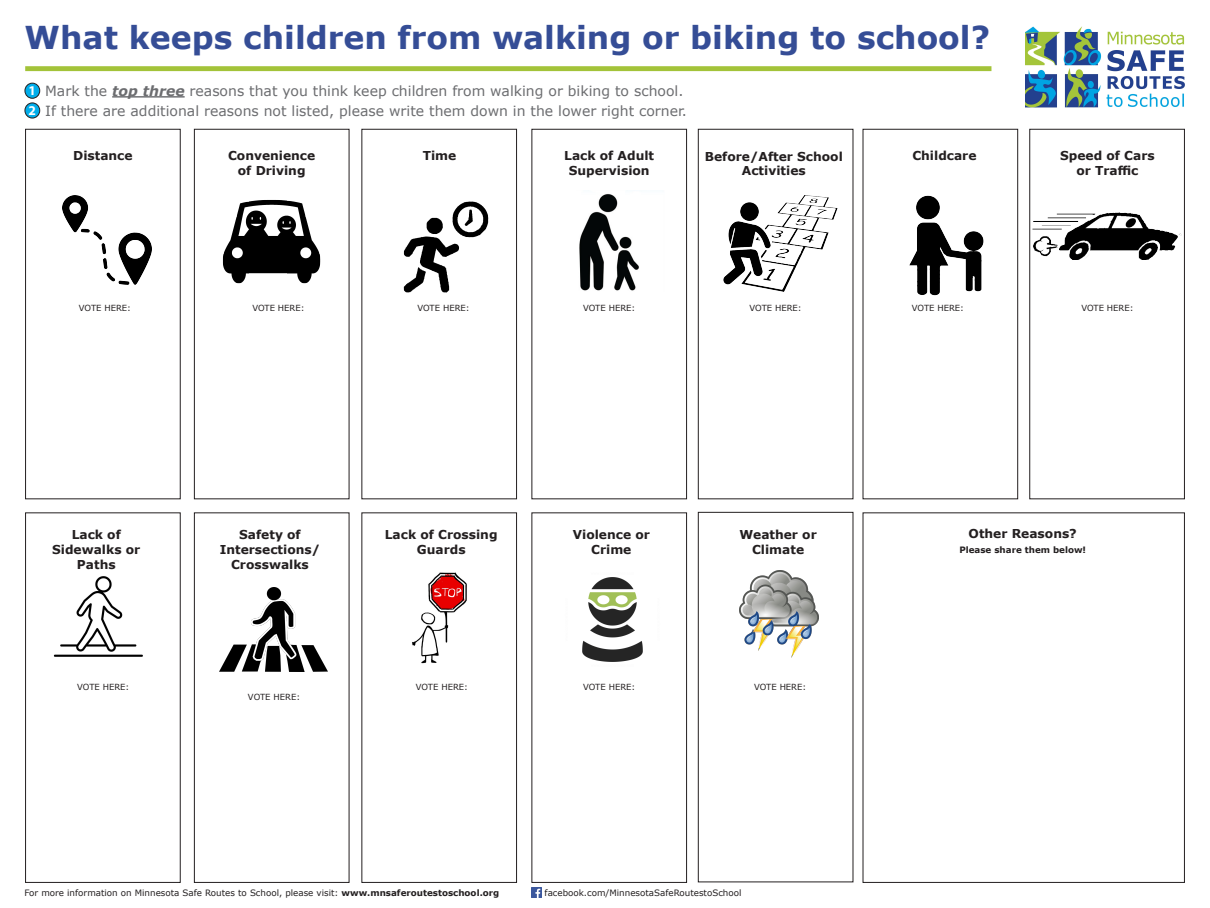
<style>
.page{position:relative;width:1210px;height:908px;background:#fff}
.page>*{position:absolute;margin:0;border:0;box-sizing:border-box;transform-origin:0 0}
.t1{font:700 31.5px "Verdana";color:#354d96}
.t2{font:14px "Verdana";color:#6c6d70}
.t3{font:700 13.44px "Myriad Pro";color:#fff}
.t4{font:700 12.25px/14.7px "Verdana";color:#231f20;text-align:center}
.t5{font:8.75px "Verdana";color:#231f20}
.t6{font:700 8.75px "Verdana";color:#231f20}
.t7{font:8.4px "Verdana";color:#231f20}
.s1{font-weight:700;font-style:italic}
.s2{font-weight:700}
</style>
<div class="page">
<img style="left:412px;top:572px;width:55px;height:92px">
<div style="left:25px;top:129px;width:156px;height:370px;border:1px solid #231f20"></div>
<div style="left:194px;top:129px;width:155px;height:370px;border:1px solid #231f20"></div>
<div style="left:361px;top:129px;width:156px;height:370px;border:1px solid #231f20"></div>
<div style="left:531px;top:129px;width:156px;height:370px;border:1px solid #231f20"></div>
<div style="left:698px;top:129px;width:155px;height:370px;border:1px solid #231f20"></div>
<div style="left:862px;top:129px;width:156px;height:370px;border:1px solid #231f20"></div>
<div style="left:1029px;top:129px;width:155px;height:370px;border:1px solid #231f20"></div>
<div style="left:25px;top:512px;width:156px;height:370px;border:1px solid #231f20"></div>
<div style="left:194px;top:512px;width:155px;height:370px;border:1px solid #231f20"></div>
<div style="left:361px;top:512px;width:156px;height:370px;border:1px solid #231f20"></div>
<div style="left:531px;top:512px;width:156px;height:370px;border:1px solid #231f20"></div>
<div style="left:698px;top:512px;width:155px;height:369px;border:1px solid #231f20"></div>
<img style="left:222px;top:200px;width:99px;height:84px">
<img style="left:62px;top:195px;width:89px;height:89px">
<img style="left:403px;top:201px;width:86px;height:92px">
<img style="left:579px;top:194px;width:60px;height:97px">
<img style="left:909px;top:195px;width:74px;height:100px">
<img style="left:53px;top:576px;width:90px;height:81px">
<img style="left:1032px;top:212px;width:149px;height:47px">
<img style="left:582px;top:577px;width:61px;height:85px">
<hr style="left:112px;top:96px;width:73px;height:1px;background:#6c6d70">
<img style="left:1025px;top:26px;width:160px;height:82px">
<svg style="left:531px;top:887px;width:10px;height:10px"></svg>
<div style="left:25px;top:103px;width:15px;height:15px;background:#00aeeb;border-radius:50%"></div>
<div style="left:25px;top:103px;width:15px;height:15px;border:1px solid #231f20;border-radius:50%"></div>
<div style="left:25px;top:83px;width:15px;height:15px;background:#00aeeb;border-radius:50%"></div>
<div style="left:25px;top:83px;width:15px;height:15px;border:1px solid #231f20;border-radius:50%"></div>
<img style="left:739px;top:570px;width:79px;height:88px">
<img style="left:219px;top:587px;width:108px;height:84px">
<img style="left:723px;top:195px;width:114px;height:96px">
<div style="left:25px;top:66px;width:966px;height:5px;background:#a3c339"></div>
<p class="t1" style="left:25px;top:16px;width:967px">What keeps children from walking or biking to school?</p>
<p class="t3" style="left:29px;top:82px;width:9px">1</p>
<p class="t3" style="left:29px;top:101px;width:9px">2</p>
<p class="t2" style="left:45px;top:81px;width:640px">Mark the <span class="s1">top three</span> reasons that you think keep children from walking or biking to school.</p>
<p class="t2" style="left:45px;top:101px;width:643px">If there are additional reasons not listed, please write them down in the lower right corner.</p>
<p class="t4" style="left:73px;top:148px;width:61px">Distance</p>
<p class="t4" style="left:228px;top:148px;width:89px">Convenience of Driving</p>
<p class="t4" style="left:564px;top:148px;width:91px">Lack of Adult</p>
<p class="t4" style="left:912px;top:148px;width:66px">Childcare</p>
<p class="t4" style="left:569px;top:162px;width:82px">Supervision</p>
<p class="t4" style="left:423px;top:148px;width:35px">Time</p>
<p class="t4" style="left:705px;top:148px;width:140px">Before/After School<br>Activities</p>
<p class="t4" style="left:1060px;top:148px;width:96px">Speed of Cars or Traffic</p>
<p class="t7" style="left:79px;top:302px;width:54px">VOTE HERE:</p>
<p class="t7" style="left:252px;top:302px;width:54px">VOTE HERE:</p>
<p class="t7" style="left:417px;top:302px;width:54px">VOTE HERE:</p>
<p class="t7" style="left:583px;top:302px;width:54px">VOTE HERE:</p>
<p class="t7" style="left:749px;top:302px;width:54px">VOTE HERE:</p>
<p class="t7" style="left:1081px;top:302px;width:54px">VOTE HERE:</p>
<p class="t7" style="left:912px;top:302px;width:54px">VOTE HERE:</p>
<p class="t4" style="left:52px;top:527px;width:90px">Lack of<br>Sidewalks or<br>Paths</p>
<p class="t7" style="left:77px;top:681px;width:54px">VOTE HERE:</p>
<p class="t4" style="left:220px;top:527px;width:102px">Safety of<br>Intersections/<br>Crosswalks</p>
<p class="t7" style="left:248px;top:691px;width:54px">VOTE HERE:</p>
<p class="t4" style="left:385px;top:527px;width:114px">Lack of Crossing<br>Guards</p>
<p class="t4" style="left:573px;top:527px;width:79px">Violence or<br>Crime</p>
<p class="t7" style="left:416px;top:681px;width:54px">VOTE HERE:</p>
<p class="t7" style="left:583px;top:681px;width:54px">VOTE HERE:</p>
<p class="t4" style="left:739px;top:527px;width:79px">Weather or<br>Climate</p>
<p class="t7" style="left:754px;top:681px;width:54px">VOTE HERE:</p>
<p class="t4" style="left:968px;top:525px;width:110px">Other Reasons?</p>
<p class="t6" style="left:959px;top:543px;width:128px">Please share them below!</p>
<p class="t5" style="left:24px;top:886px;width:476px">For more information on Minnesota Safe Routes to School, please visit: <span class="s2">www.mnsaferoutestoschool.org</span></p>
<p class="t5" style="left:544px;top:886px;width:198px">facebook.com/MinnesotaSafeRoutestoSchool</p>
</div>
